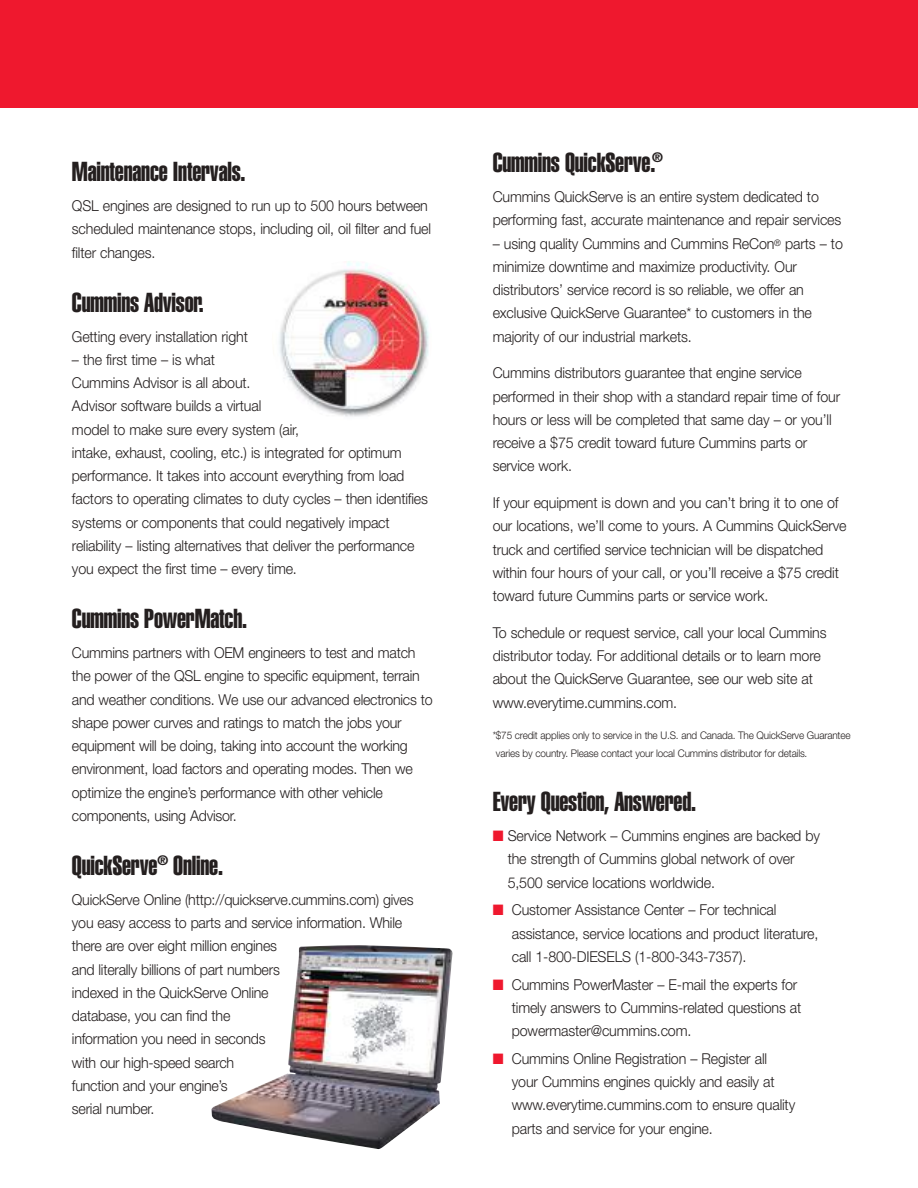
<style>
.page{position:relative;width:918px;height:1188px;background:#fff}
.page>*{position:absolute;margin:0;border:0;box-sizing:border-box;transform-origin:0 0}
.t1{font:27px "Helvetica Extra Compressed";letter-spacing:-.01em;color:#241f1f}
.t2{font:300 15px/23.2px "Helvetica Neue";letter-spacing:-.01em;color:#241f1f;scale:.95 1}
.t3{font:300 10.5px/18px "Helvetica Neue";letter-spacing:-.015em;color:#241f1f;scale:.95 1}
.s1{color:#ef182e}
</style>
<div class="page">
<div style="left:0;top:0;width:918px;height:108px;background:#ef182e"></div>
<img style="left:272px;top:261px;width:160px;height:160px;border-radius:50%">
<img style="left:211px;top:945px;width:242px;height:204px">
<h1 class="t1" style="left:72px;top:162px;width:175px">Maintenance Intervals.</h1>
<p class="t2" style="left:72px;top:196px;width:380px">QSL engines are designed to run up to 500 hours between scheduled maintenance stops, including oil, oil filter and fuel filter changes.</p>
<h1 class="t1" style="left:72px;top:292px;width:133px">Cummins Advisor.</h1>
<p class="t2" style="left:72px;top:326px;width:187px">Getting every installation right</p>
<p class="t2" style="left:72px;top:349px;width:376px">– the first time – is what<br>Cummins Advisor is all about.<br>Advisor software builds a virtual<br>model to make sure every system (air,<br>intake, exhaust, cooling, etc.) is integrated for optimum performance. It takes into account everything from load factors to operating climates to duty cycles – then identifies systems or components that could negatively impact reliability – listing alternatives that deliver the performance you expect the first time – every time.</p>
<h1 class="t1" style="left:72px;top:609px;width:177px">Cummins PowerMatch.</h1>
<p class="t2" style="left:72px;top:643px;width:381px">Cummins partners with OEM engineers to test and match the power of the QSL engine to specific equipment, terrain and weather conditions. We use our advanced electronics to shape power curves and ratings to match the jobs your equipment will be doing, taking into account the working environment, load factors and operating modes. Then we optimize the engine’s performance with other vehicle components, using Advisor.</p>
<h1 class="t1" style="left:72px;top:856px;width:153px">QuickServe<sup>®</sup> Online.</h1>
<p class="t2" style="left:72px;top:889px;width:361px">QuickServe Online (http://quickserve.cummins.com) gives you easy access to parts and service information. While there are over eight million engines<br>and literally billions of part numbers<br>indexed in the QuickServe Online<br>database, you can find the<br>information you need in seconds<br>with our high-speed search<br>function and your engine’s<br>serial number.</p>
<h1 class="t1" style="left:493px;top:153px;width:172px">Cummins QuickServe.<sup>®</sup></h1>
<p class="t2" style="left:493px;top:187px;width:369px">Cummins QuickServe is an entire system dedicated to performing fast, accurate maintenance and repair services</p>
<p class="t2" style="left:493px;top:233px;width:370px">– using quality Cummins and Cummins ReCon<sup>®</sup> parts – to minimize downtime and maximize productivity. Our distributors’ service record is so reliable, we offer an exclusive QuickServe Guarantee* to customers in the majority of our industrial markets.</p>
<p class="t2" style="left:493px;top:363px;width:367px">Cummins distributors guarantee that engine service performed in their shop with a standard repair time of four hours or less will be completed that same day – or you’ll receive a $75 credit toward future Cummins parts or service work.</p>
<p class="t2" style="left:493px;top:493px;width:374px">If your equipment is down and you can’t bring it to one of our locations, we’ll come to yours. A Cummins QuickServe truck and certified service technician will be dispatched within four hours of your call, or you’ll receive a $75 credit toward future Cummins parts or service work.</p>
<p class="t2" style="left:493px;top:622px;width:353px">To schedule or request service, call your local Cummins distributor today. For additional details or to learn more about the QuickServe Guarantee, see our web site at www.everytime.cummins.com.</p>
<p class="t3" style="left:496px;top:727px;width:375px;text-indent:-3px">*$75 credit applies only to service in the U.S. and Canada. The QuickServe Guarantee varies by country. Please contact your local Cummins distributor for details.</p>
<h1 class="t1" style="left:493px;top:792px;width:205px">Every Question, Answered.</h1>
<p class="t2" style="left:508px;top:826px;width:330px;text-indent:-15px"><span class="s1">■</span> Service Network – Cummins engines are backed by the strength of Cummins global network of over<br>5,500 service locations worldwide.</p>
<p class="t2" style="left:512px;top:900px;width:324px;text-indent:-19px"><span class="s1">■</span> Customer Assistance Center – For technical assistance, service locations and product literature, call 1-800-DIESELS (1-800-343-7357).</p>
<p class="t2" style="left:512px;top:974px;width:306px;text-indent:-19px"><span class="s1">■</span> Cummins PowerMaster – E-mail the experts for timely answers to Cummins-related questions at powermaster@cummins.com.</p>
<p class="t2" style="left:512px;top:1048px;width:300px;text-indent:-19px"><span class="s1">■</span> Cummins Online Registration – Register all your Cummins engines quickly and easily at www.everytime.cummins.com to ensure quality parts and service for your engine.</p>
</div>
